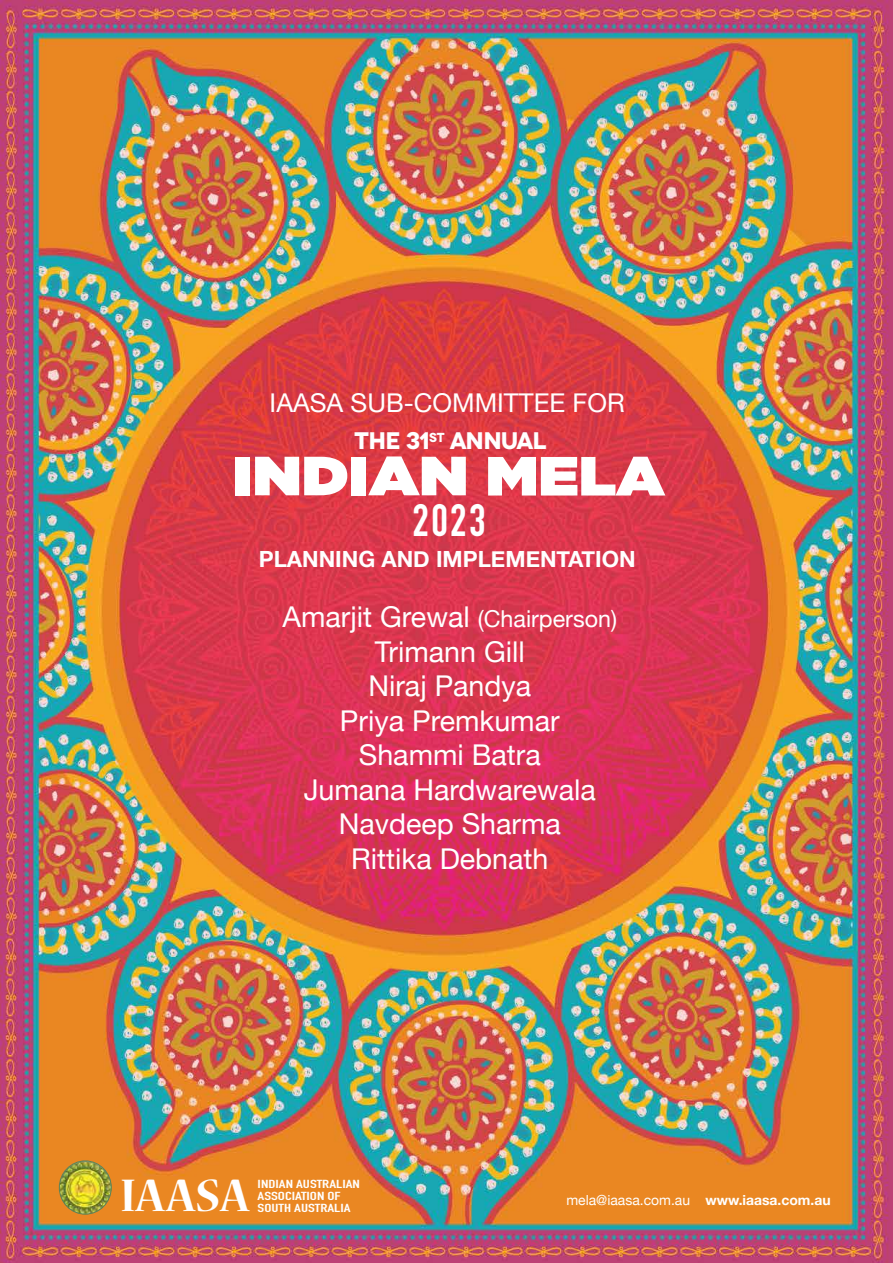
<style>
.page{position:relative;width:893px;height:1263px;background:#fff}
.page>*{position:absolute;margin:0;border:0;box-sizing:border-box;transform-origin:0 0}
.t1{font:700 50.85px "Nueva Std";color:#fff;scale:.94 1}
.t2{font:700 44.7px "DIN Condensed";color:#fff}
.t3{font:28.65px/34.5px "Helvetica Neue";color:#fff;text-align:center}
.t4{font:25.8px "Helvetica Neue";color:#fff}
.t5{font:700 24px "Novecentowide";letter-spacing:-.04em;color:#fff}
.t6{font:700 22.35px "Helvetica Neue";color:#fff}
.t7{font:13.95px "Helvetica Neue";color:#fff}
.t8{font:700 11.55px/11.9px "DIN Condensed";color:#fff;scale:1.44 1}
.s1{font-size:23.25px}
.s2{font-weight:700}
</style>
<div class="page">
<img style="left:0;top:0;width:893px;height:1263px">
<img style="left:59px;top:1161px;width:52px;height:53px">
<div style="left:59px;top:1161px;width:52px;height:53px;border:1px solid #5c8355;border-radius:50%"></div>
<div style="left:235px;top:457px;width:15px;height:38px;background:#fff"></div>
<svg style="left:255px;top:457px;width:92px;height:38px"></svg>
<div style="left:351px;top:457px;width:15px;height:38px;background:#fff"></div>
<svg style="left:368px;top:456px;width:98px;height:39px"></svg>
<svg style="left:488px;top:457px;width:177px;height:38px"></svg>
<p class="t4" style="left:270px;top:384px;width:357px">IAASA SUB-COMMITTEE FOR</p>
<p class="t5" style="left:355px;top:425px;width:193px">THE 31<sup>ST</sup> ANNUAL</p>
<h2 class="t2" style="left:412px;top:490px;width:75px">2023</h2>
<p class="t6" style="left:259px;top:542px;width:378px">PLANNING AND IMPLEMENTATION</p>
<p class="t3" style="left:283px;top:601px;width:336px">Amarjit Grewal <span class="s1">(Chairperson)<br></span>Trimann Gill<br>Niraj Pandya<br>Priya Premkumar<br>Shammi Batra<br>Jumana Hardwarewala<br>Navdeep Sharma<br>Rittika Debnath</p>
<h1 class="t1" style="left:121px;top:1172px;width:138px">IAASA</h1>
<p class="t8" style="left:258px;top:1178px;width:72px">INDIAN AUSTRALIAN<br>ASSOCIATION OF</p>
<p class="t8" style="left:258px;top:1202px;width:66px">SOUTH AUSTRALIA</p>
<p class="t7" style="left:566px;top:1190px;width:266px">mela@iaasa.com.au <span class="s2">www.iaasa.com.au</span></p>
</div>
